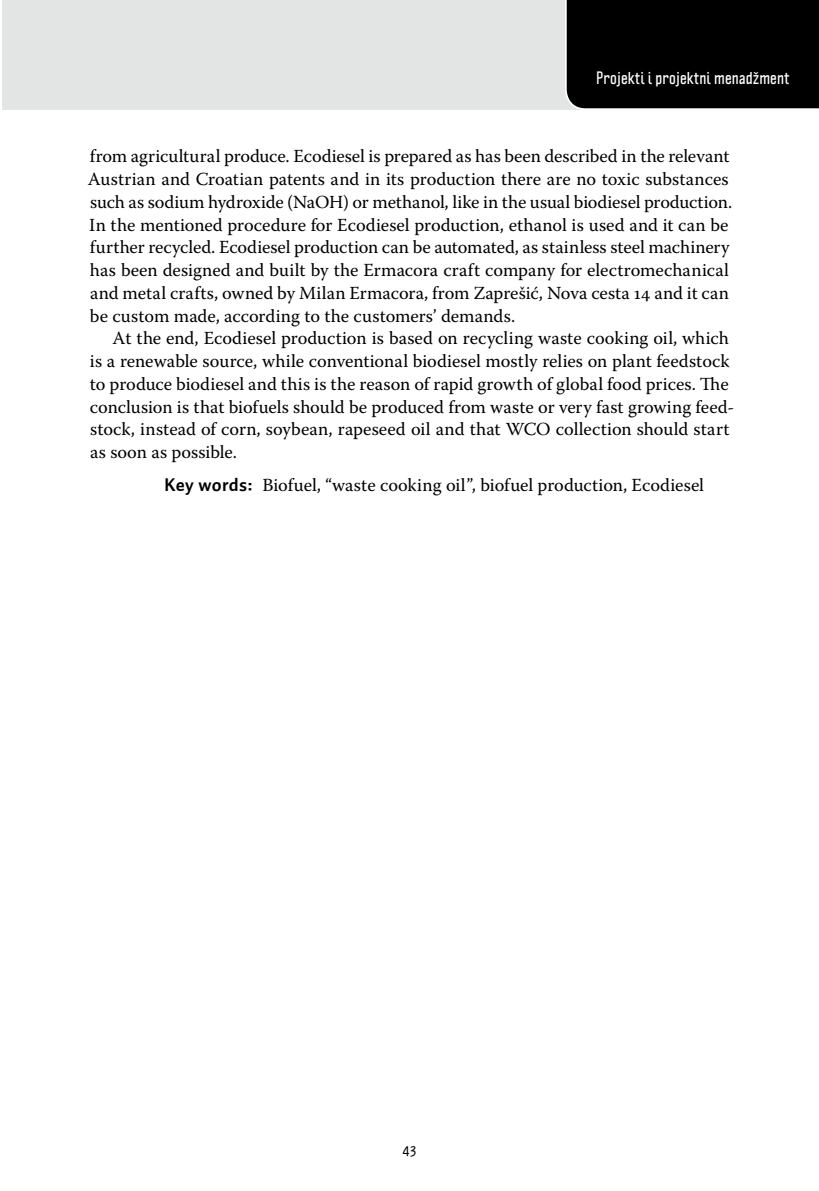
<style>
.page{position:relative;width:819px;height:1191px;background:#fff}
.page>*{position:absolute;margin:0;border:0;box-sizing:border-box;transform-origin:0 0}
.t1{font:18.38px/22.8px "Warnock Pro";color:#000}
.t2{font:700 15.75px "Politica";letter-spacing:.015em;color:#fff}
.t3{font:15.75px "Delicious";color:#000}
.s1{font-family:"Auto 2";font-weight:700}
</style>
<div class="page">
<div style="left:2px;top:0;width:817px;height:109px;background:#e3e4e4"></div>
<div style="left:564px;top:0;width:255px;height:110px;background:#000"></div>
<p class="t2" style="left:596px;top:68px;width:195px">Projekti i projektni menadžment</p>
<p class="t1" style="left:88px;top:145px;width:646px">from agricultural produce. Ecodiesel is prepared as has been described in the relevant Austrian and Croatian patents and in its production there are no toxic substances such as sodium hydroxide (NaOH) or methanol, like in the usual biodiesel production.<br>In the mentioned procedure for Ecodiesel production, ethanol is used and it can be further recycled. Ecodiesel production can be automated, as stainless steel machinery has been designed and built by the Ermacora craft company for electromechanical and metal crafts, owned by Milan Ermacora, from Zaprešić, Nova cesta 14 and it can be custom made, according to the customers’ demands.</p>
<p class="t1" style="left:90px;top:327px;width:646px;text-indent:23px">At the end, Ecodiesel production is based on recycling waste cooking oil, which is a renewable source, while conventional biodiesel mostly relies on plant feedstock to produce biodiesel and this is the reason of rapid growth of global food prices. The conclusion is that biofuels should be produced from waste or very fast growing feed&shy;stock, instead of corn, soybean, rapeseed oil and that WCO collection should start as soon as possible.</p>
<p class="t1" style="left:164px;top:473px;width:541px"><span class="s1">Key words:</span> Biofuel, “waste cooking oil”, biofuel production, Ecodiesel</p>
<p class="t3" style="left:402px;top:1140px;width:16px">43</p>
</div>
